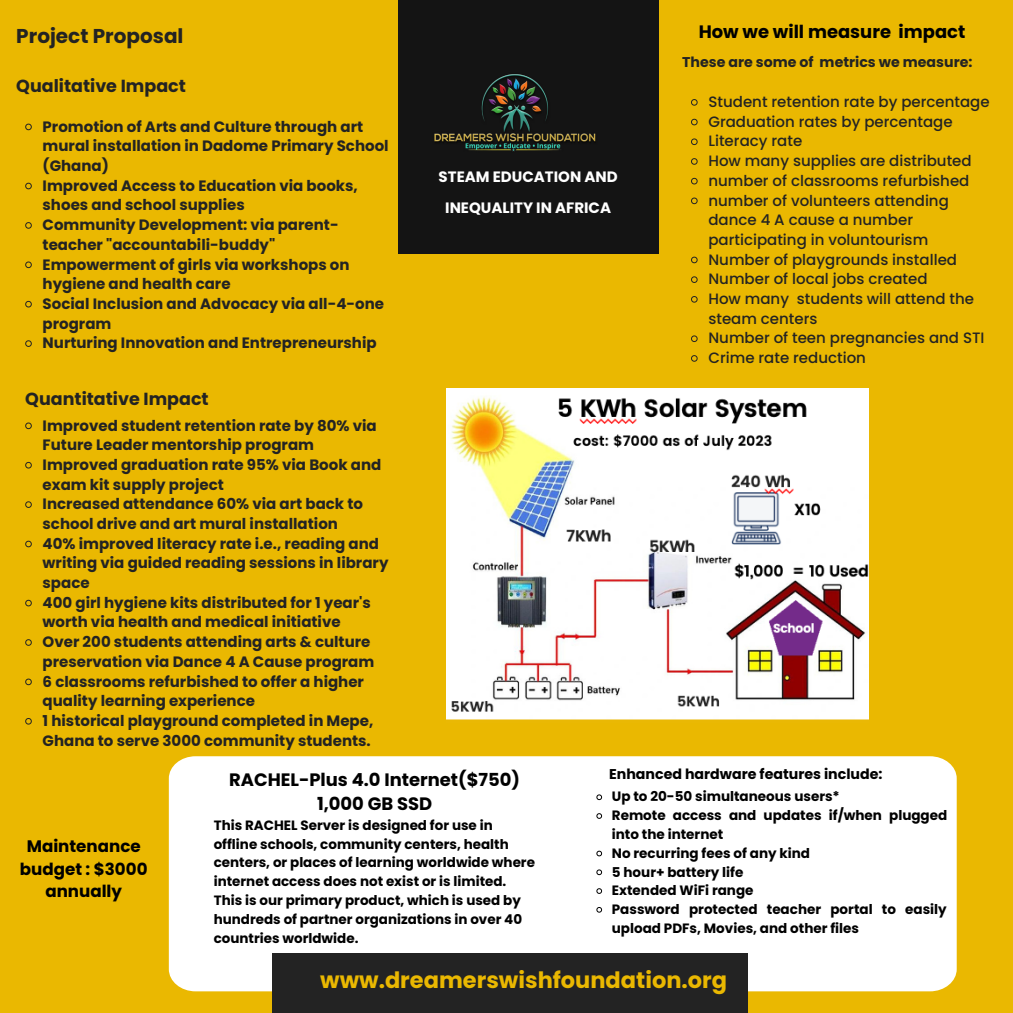
<style>
.page{position:relative;width:1013px;height:1013px;background:#fff}
.page>*{position:absolute;margin:0;border:0;box-sizing:border-box;transform-origin:0 0}
.t1{font:700 22.5px "Poppins";color:#eab801}
.t2{font:700 20px "Poppins";color:#232323}
.t3{font:700 17.88px/24.4px "Poppins";color:#000;text-align:center}
.t4{font:700 17.5px "Poppins";color:#232323}
.t5{font:700 16.62px/22.5px "Poppins";color:#000;text-align:center}
.t6{font:700 15px/19.8px "Poppins";color:#232323}
.t7{font:500 15px/19.8px "Poppins";color:#232323}
.t8{font:700 15px/31px "Poppins";color:#fff;text-align:center}
.t9{font:700 14.12px "Poppins";color:#000}
.t10{font:700 14.12px "Poppins";color:#232323}
.t11{font:700 13.5px/18.8px "Poppins";color:#000}
</style>
<div class="page">
<div style="left:0;top:0;width:1012px;height:1012px;background:#eab801"></div>
<div style="left:399px;top:0;width:259px;height:254px;background:#141414"></div>
<div style="left:169px;top:756px;width:787px;height:235px;background:#fff"></div>
<div style="left:273px;top:953px;width:475px;height:59px;background:#232323"></div>
<svg style="left:691px;top:99px;width:7px;height:7px"></svg>
<svg style="left:691px;top:118px;width:7px;height:8px"></svg>
<svg style="left:691px;top:138px;width:7px;height:8px"></svg>
<svg style="left:691px;top:158px;width:7px;height:7px"></svg>
<svg style="left:691px;top:177px;width:7px;height:8px"></svg>
<svg style="left:691px;top:197px;width:7px;height:8px"></svg>
<svg style="left:691px;top:256px;width:7px;height:8px"></svg>
<svg style="left:691px;top:276px;width:7px;height:7px"></svg>
<svg style="left:691px;top:296px;width:7px;height:7px"></svg>
<svg style="left:691px;top:335px;width:7px;height:7px"></svg>
<svg style="left:691px;top:355px;width:7px;height:7px"></svg>
<svg style="left:595px;top:793px;width:7px;height:7px"></svg>
<svg style="left:595px;top:812px;width:7px;height:7px"></svg>
<svg style="left:595px;top:850px;width:7px;height:7px"></svg>
<svg style="left:595px;top:868px;width:7px;height:7px"></svg>
<svg style="left:595px;top:887px;width:7px;height:7px"></svg>
<svg style="left:595px;top:906px;width:7px;height:7px"></svg>
<svg style="left:25px;top:422px;width:7px;height:8px"></svg>
<svg style="left:25px;top:461px;width:7px;height:8px"></svg>
<svg style="left:25px;top:501px;width:7px;height:7px"></svg>
<svg style="left:25px;top:540px;width:7px;height:8px"></svg>
<svg style="left:25px;top:599px;width:7px;height:8px"></svg>
<svg style="left:25px;top:639px;width:7px;height:7px"></svg>
<svg style="left:25px;top:678px;width:7px;height:8px"></svg>
<svg style="left:25px;top:718px;width:7px;height:7px"></svg>
<svg style="left:25px;top:123px;width:7px;height:8px"></svg>
<svg style="left:25px;top:182px;width:7px;height:8px"></svg>
<svg style="left:25px;top:222px;width:7px;height:7px"></svg>
<svg style="left:25px;top:261px;width:7px;height:8px"></svg>
<svg style="left:25px;top:300px;width:7px;height:8px"></svg>
<svg style="left:25px;top:340px;width:7px;height:7px"></svg>
<img style="left:446px;top:389px;width:422px;height:331px">
<p class="t2" style="left:16px;top:22px;width:169px">Project Proposal</p>
<p class="t3" style="left:698px;top:19px;width:268px">How we will measure impact</p>
<p class="t4" style="left:16px;top:73px;width:171px">Qualitative Impact</p>
<p class="t6" style="left:43px;top:116px;width:347px">Promotion of Arts and Culture through art mural installation in Dadome Primary School (Ghana)</p>
<p class="t6" style="left:43px;top:175px;width:317px">Improved Access to Education via books, shoes and school supplies</p>
<p class="t6" style="left:43px;top:215px;width:297px">Community Development: via parent&shy;teacher "accountabili-buddy"</p>
<p class="t6" style="left:43px;top:254px;width:308px">Empowerment of girls via workshops on hygiene and health care</p>
<p class="t6" style="left:43px;top:294px;width:343px">Social Inclusion and Advocacy via all-4-one program</p>
<p class="t6" style="left:43px;top:333px;width:335px">Nurturing Innovation and Entrepreneurship</p>
<p class="t4" style="left:25px;top:387px;width:185px">Quantitative Impact</p>
<p class="t6" style="left:43px;top:415px;width:335px">Improved student retention rate by 80% via<br>Future Leader mentorship program</p>
<p class="t6" style="left:43px;top:455px;width:340px">Improved graduation rate 95% via Book and exam kit supply project</p>
<p class="t6" style="left:43px;top:494px;width:322px">Increased attendance 60% via art back to school drive and art mural installation</p>
<p class="t6" style="left:43px;top:533px;width:347px">40% improved literacy rate i.e., reading and writing via guided reading sessions in library space</p>
<p class="t6" style="left:43px;top:592px;width:330px">400 girl hygiene kits distributed for 1 year's worth via health and medical initiative</p>
<p class="t6" style="left:43px;top:632px;width:333px">Over 200 students attending arts &amp; culture preservation via Dance 4 A Cause program</p>
<p class="t6" style="left:43px;top:671px;width:323px">6 classrooms refurbished to offer a higher quality learning experience</p>
<p class="t6" style="left:43px;top:710px;width:332px">1 historical playground completed in Mepe,<br>Ghana to serve 3000 community students.</p>
<p class="t8" style="left:438px;top:161px;width:181px">STEAM EDUCATION AND<br>INEQUALITY IN AFRICA</p>
<p class="t10" style="left:682px;top:52px;width:292px">These are some of metrics we measure:</p>
<p class="t7" style="left:708px;top:92px;width:283px">Student retention rate by percentage</p>
<p class="t7" style="left:708px;top:112px;width:246px">Graduation rates by percentage</p>
<p class="t7" style="left:708px;top:131px;width:95px">Literacy rate</p>
<p class="t7" style="left:708px;top:151px;width:265px">How many supplies are distributed</p>
<p class="t7" style="left:708px;top:171px;width:262px">number of classrooms refurbished</p>
<p class="t7" style="left:708px;top:190px;width:242px">number of volunteers attending dance 4 A cause a number participating in voluntourism</p>
<p class="t7" style="left:708px;top:249px;width:250px">Number of playgrounds installed</p>
<p class="t7" style="left:708px;top:269px;width:221px">Number of local jobs created</p>
<p class="t7" style="left:708px;top:289px;width:267px">How many students will attend the steam centers</p>
<p class="t7" style="left:708px;top:328px;width:277px">Number of teen pregnancies and STI</p>
<p class="t7" style="left:708px;top:348px;width:159px">Crime rate reduction</p>
<p class="t5" style="left:20px;top:835px;width:129px">Maintenance budget : $3000 annually</p>
<p class="t3" style="left:229px;top:767px;width:292px">RACHEL-Plus 4.0 Internet($750)<br>1,000 GB SSD</p>
<p class="t11" style="left:214px;top:815px;width:323px">This RACHEL Server is designed for use in offline schools, community centers, health centers, or places of learning worldwide where internet access does not exist or is limited.<br>This is our primary product, which is used by hundreds of partner organizations in over 40 countries worldwide.</p>
<p class="t9" style="left:609px;top:764px;width:275px">Enhanced hardware features include:</p>
<p class="t11" style="left:612px;top:787px;width:229px">Up to 20-50 simultaneous users*</p>
<p class="t11" style="left:612px;top:806px;width:337px">Remote access and updates if/when plugged into the internet</p>
<p class="t11" style="left:612px;top:843px;width:200px">No recurring fees of any kind</p>
<p class="t11" style="left:612px;top:862px;width:133px">5 hour+ battery life</p>
<p class="t11" style="left:612px;top:881px;width:143px">Extended WiFi range</p>
<p class="t11" style="left:612px;top:899px;width:336px">Password protected teacher portal to easily upload PDFs, Movies, and other files</p>
<p class="t1" style="left:320px;top:963px;width:408px">www.dreamerswishfoundation.org</p>
</div>
